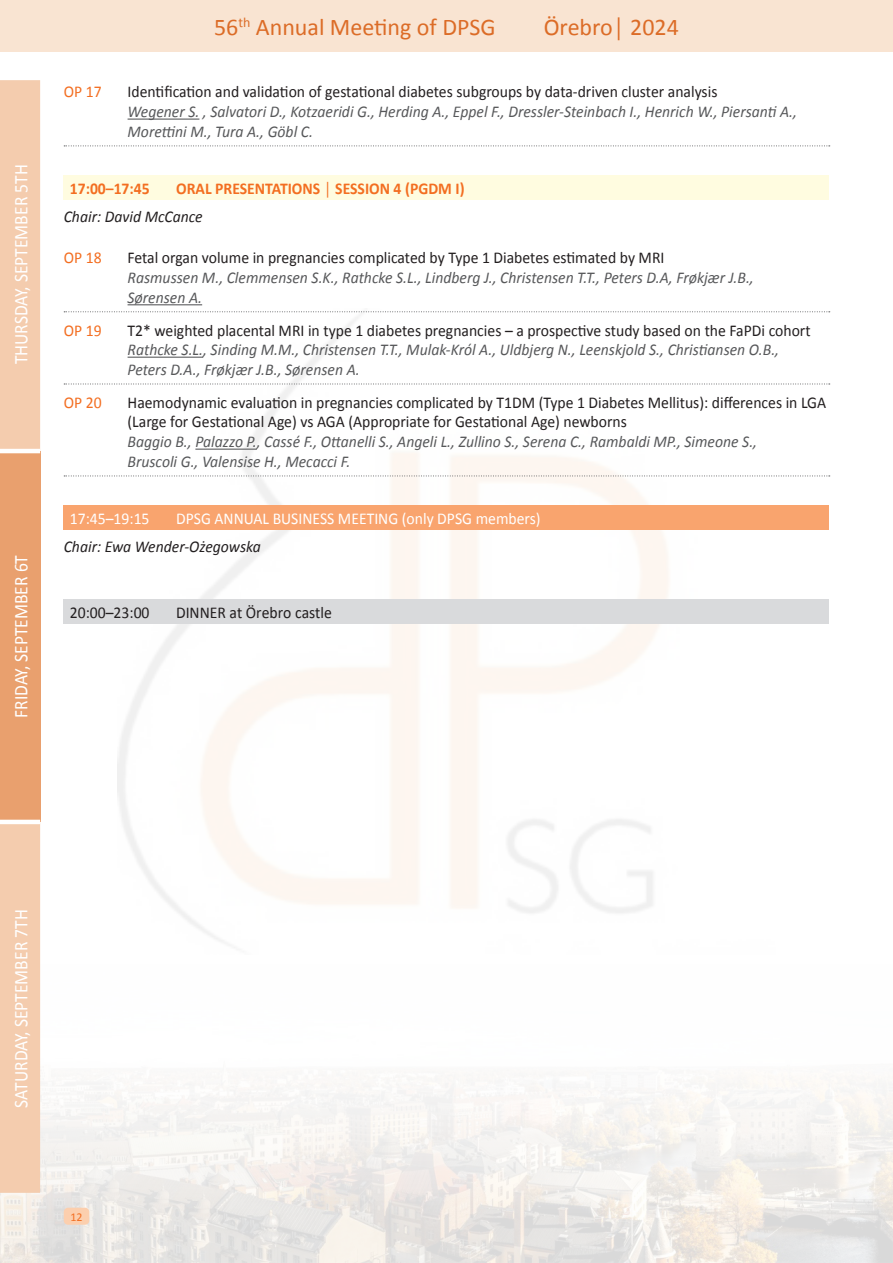
<style>
.page{position:relative;width:893px;height:1263px;background:#fff}
.page>*{position:absolute;margin:0;border:0;box-sizing:border-box;transform-origin:0 0}
.t1{font:24px "Calibri";color:#dc6c27}
.t2{font:19.5px "Calibri";color:#fff;scale:.9 1}
.program-autorzy{font:italic 16.5px/19.8px "Calibri";color:#57585a;scale:.95 1}
.program-tytuł{font:16.5px/19.8px "Calibri";color:#231f20;scale:.95 1}
.sesja-tytuł{font:16.5px "Calibri";color:#fff;scale:.95 1}
.sesja-tytuł-2{font:700 16.5px "Calibri";color:#f36e21;scale:.95 1}
.sesja-przewodniczący{font:italic 16.5px "Calibri";color:#231f20;scale:.95 1}
.sesja-tytuł-3{font:16.5px "Calibri";color:#231f20;scale:.95 1}
.program-tytuł-2{font:16.5px "Calibri";color:#f36e21;scale:.95 1}
.t3{font:12px "Calibri";color:#f36e21}
</style>
<div class="page">
<img style="left:0;top:914px;width:893px;height:349px">
<div style="left:64px;top:1208px;width:25px;height:17px;background:#fccfae;border-radius:4px"></div>
<img style="left:118px;top:312px;width:657px;height:643px">
<div style="left:0;top:0;width:893px;height:51px;background:#f9e4d2"></div>
<hr style="left:128px;top:119px;width:71px;height:1px;background:#57585a">
<svg style="left:64px;top:146px;width:766px;height:1px"></svg>
<svg style="left:64px;top:311px;width:766px;height:1px"></svg>
<hr style="left:128px;top:304px;width:74px;height:1px;background:#57585a">
<hr style="left:128px;top:357px;width:75px;height:1px;background:#57585a">
<svg style="left:64px;top:384px;width:766px;height:1px"></svg>
<hr style="left:195px;top:449px;width:62px;height:1px;background:#57585a">
<svg style="left:64px;top:476px;width:766px;height:1px"></svg>
<div style="left:64px;top:176px;width:765px;height:24px;background:#fffce0"></div>
<div style="left:64px;top:506px;width:765px;height:24px;background:#f9a46e"></div>
<div style="left:64px;top:599px;width:765px;height:25px;background:#d9dadc"></div>
<div style="left:0;top:80px;width:40px;height:1113px;background:#f4ccae"></div>
<div style="left:0;top:451px;width:40px;height:371px;background:#e9a06e"></div>
<hr style="left:0;top:820px;width:40px;height:4px;background:#fff">
<hr style="left:0;top:449px;width:40px;height:4px;background:#fff">
<p class="t2" style="left:9px;top:364px;width:224px;rotate:-90deg">THURSDAY, SEPTEMBER 5TH</p>
<p class="t2" style="left:9px;top:718px;width:183px;rotate:-90deg">FRIDAY, SEPTEMBER 6T</p>
<h1 class="t1" style="left:214px;top:11px;width:283px">56<sup>th</sup> Annual Meeting of DPSG</h1>
<h1 class="t1" style="left:544px;top:11px;width:137px">Örebro│ 2024</h1>
<p class="program-tytuł-2" style="left:64px;top:82px;width:41px">OP 17</p>
<p class="program-tytuł" style="left:128px;top:82px;width:622px">Identification and validation of gestational diabetes subgroups by data-driven cluster analysis</p>
<p class="program-autorzy" style="left:128px;top:101px;width:706px">Wegener S. , Salvatori D., Kotzaeridi G., Herding A., Eppel F., Dressler-Steinbach I., Henrich W., Piersanti A.,<br>Morettini M., Tura A., Göbl C.</p>
<p class="sesja-tytuł-2" style="left:70px;top:178px;width:86px">17:00–17:45</p>
<p class="sesja-tytuł-2" style="left:176px;top:178px;width:305px">ORAL PRESENTATIONS │ SESSION 4 (PGDM I)</p>
<p class="sesja-przewodniczący" style="left:64px;top:206px;width:148px">Chair: David McCance</p>
<p class="program-tytuł-2" style="left:64px;top:247px;width:41px">OP 18</p>
<p class="program-tytuł" style="left:128px;top:248px;width:567px">Fetal organ volume in pregnancies complicated by Type 1 Diabetes estimated by MRI</p>
<p class="program-autorzy" style="left:128px;top:267px;width:661px">Rasmussen M., Clemmensen S.K., Rathcke S.L., Lindberg J., Christensen T.T., Peters D.A, Frøkjær J.B.,<br>Sørensen A.</p>
<p class="program-tytuł-2" style="left:64px;top:320px;width:41px">OP 19</p>
<p class="program-tytuł" style="left:128px;top:320px;width:721px">T2* weighted placental MRI in type 1 diabetes pregnancies – a prospective study based on the FaPDi cohort</p>
<p class="program-autorzy" style="left:128px;top:339px;width:687px">Rathcke S.L., Sinding M.M., Christensen T.T., Mulak-Król A., Uldbjerg N., Leenskjold S., Christiansen O.B.,<br>Peters D.A., Frøkjær J.B., Sørensen A.</p>
<p class="program-tytuł-2" style="left:64px;top:392px;width:41px">OP 20</p>
<p class="program-tytuł" style="left:128px;top:392px;width:737px">Haemodynamic evaluation in pregnancies complicated by T1DM (Type 1 Diabetes Mellitus): differences in LGA (Large for Gestational Age) vs AGA (Appropriate for Gestational Age) newborns</p>
<p class="program-autorzy" style="left:128px;top:431px;width:664px">Baggio B., Palazzo P., Cassé F., Ottanelli S., Angeli L., Zullino S., Serena C., Rambaldi MP., Simeone S.,<br>Bruscoli G., Valensise H., Mecacci F.</p>
<p class="sesja-tytuł" style="left:70px;top:508px;width:85px">17:45–19:15</p>
<p class="sesja-tytuł" style="left:176px;top:508px;width:385px">DPSG ANNUAL BUSINESS MEETING (only DPSG members)</p>
<p class="sesja-przewodniczący" style="left:64px;top:536px;width:209px">Chair: Ewa Wender-Ożegowska</p>
<p class="sesja-tytuł-3" style="left:70px;top:602px;width:85px">20:00–23:00</p>
<p class="sesja-tytuł-3" style="left:176px;top:602px;width:166px">DINNER at Örebro castle</p>
<p class="t2" style="left:9px;top:1107px;width:221px;rotate:-90deg">SATURDAY, SEPTEMBER 7TH</p>
<p class="t3" style="left:70px;top:1209px;width:14px">12</p>
</div>
